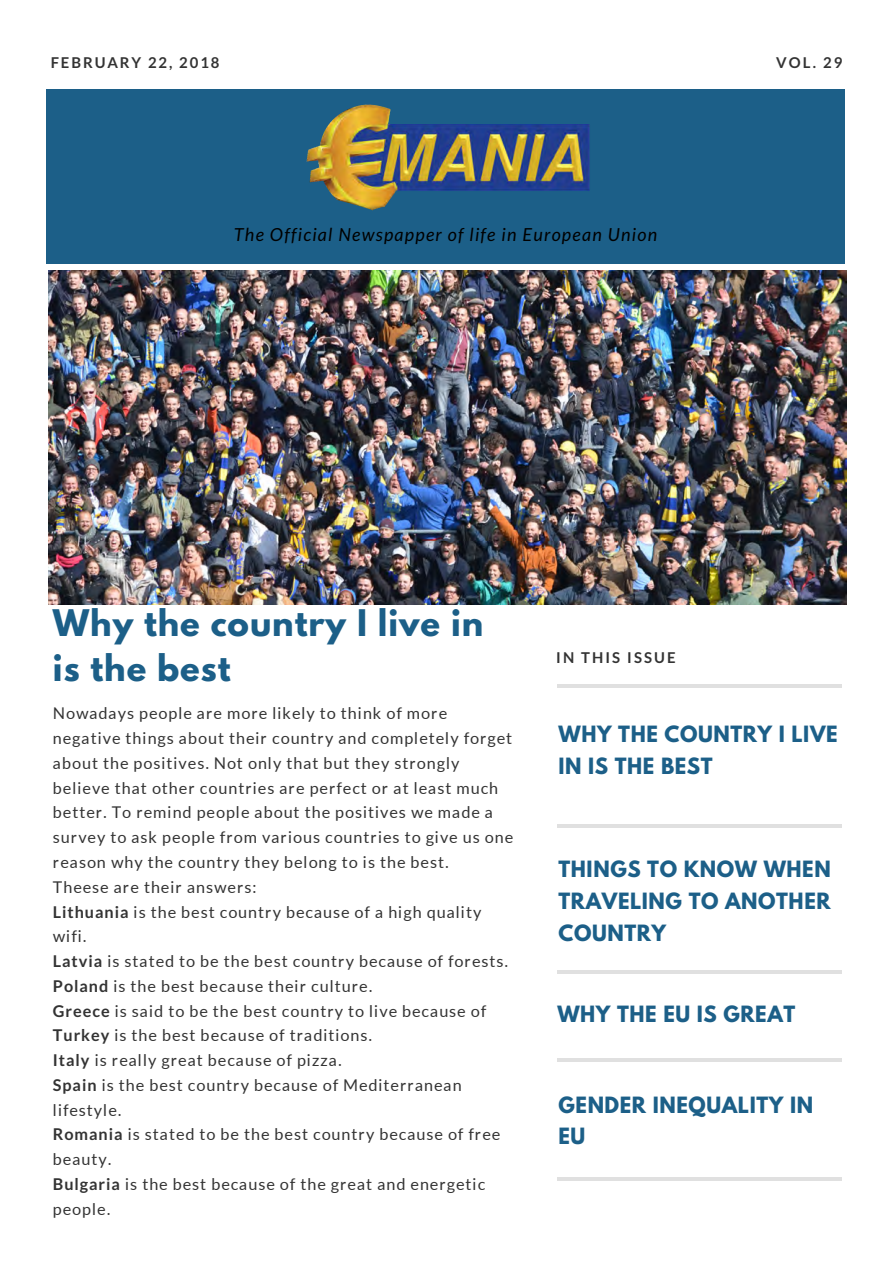
<style>
.page{position:relative;width:893px;height:1263px;background:#fff}
.page>*{position:absolute;margin:0;border:0;box-sizing:border-box;transform-origin:0 0}
.t1{font:700 32.55px/45px "League Spartan";letter-spacing:.03em;color:#1c5f88}
.t2{font:700 19.8px/31.5px "League Spartan";letter-spacing:.03em;color:#1c5f88}
.t3{font:italic 18px "Lato";letter-spacing:.07em;color:#000}
.t4{font:16.2px/24.8px "Lato";letter-spacing:.06em;color:#333}
.t5{font:700 14.85px "Lato";letter-spacing:.135em;color:#333}
.s1{font-weight:700}
</style>
<div class="page">
<div style="left:46px;top:89px;width:798px;height:174px;background:#1c5f88"></div>
<hr style="left:557px;top:824px;width:285px;height:4px;background:#e0e0e0">
<hr style="left:557px;top:971px;width:285px;height:3px;background:#333">
<hr style="left:557px;top:1058px;width:285px;height:4px;background:#e0e0e0">
<hr style="left:557px;top:1177px;width:285px;height:3px;background:#333">
<hr style="left:557px;top:685px;width:285px;height:3px;background:#333">
<img style="left:48px;top:270px;width:799px;height:335px">
<img style="left:306px;top:104px;width:284px;height:107px">
<p class="t5" style="left:51px;top:53px;width:170px">FEBRUARY 22, 2018</p>
<p class="t5" style="left:776px;top:53px;width:68px">VOL. 29</p>
<p class="t3" style="left:234px;top:223px;width:425px">The Official Newspapper of life in European Union</p>
<h1 class="t1" style="left:53px;top:605px;width:432px">Why the country I live in is the best</h1>
<p class="t4" style="left:53px;top:700px;width:462px">Nowadays people are more likely to think of more negative things about their country and completely forget about the positives. Not only that but they strongly believe that other countries are perfect or at least much better. To remind people about the positives we made a survey to ask people from various countries to give us one reason why the country they belong to is the best.<br>Theese are their answers:<br><span class="s1">Lithuania</span> is the best country because of a high quality wifi.<br><span class="s1">Latvia</span> is stated to be the best country because of forests.<br><span class="s1">Poland</span> is the best because their culture.<br><span class="s1">Greece</span> is said to be the best country to live because of <span class="s1">Turkey</span> is the best because of traditions.<br><span class="s1">Italy</span> is really great because of pizza.<br><span class="s1">Spain</span> is the best country because of Mediterranean lifestyle.<br><span class="s1">Romania</span> is stated to be the best country because of free beauty.<br><span class="s1">Bulgaria</span> is the best because of the great and energetic people.</p>
<p class="t5" style="left:556px;top:649px;width:121px">IN THIS ISSUE</p>
<p class="t2" style="left:558px;top:721px;width:281px">WHY THE COUNTRY I LIVE<br>IN IS THE BEST</p>
<p class="t2" style="left:558px;top:856px;width:274px;text-align:justify">THINGS TO KNOW WHEN TRAVELING TO ANOTHER COUNTRY</p>
<p class="t2" style="left:557px;top:1000px;width:239px">WHY THE EU IS GREAT</p>
<p class="t2" style="left:558px;top:1091px;width:256px">GENDER INEQUALITY IN<br>EU</p>
</div>
